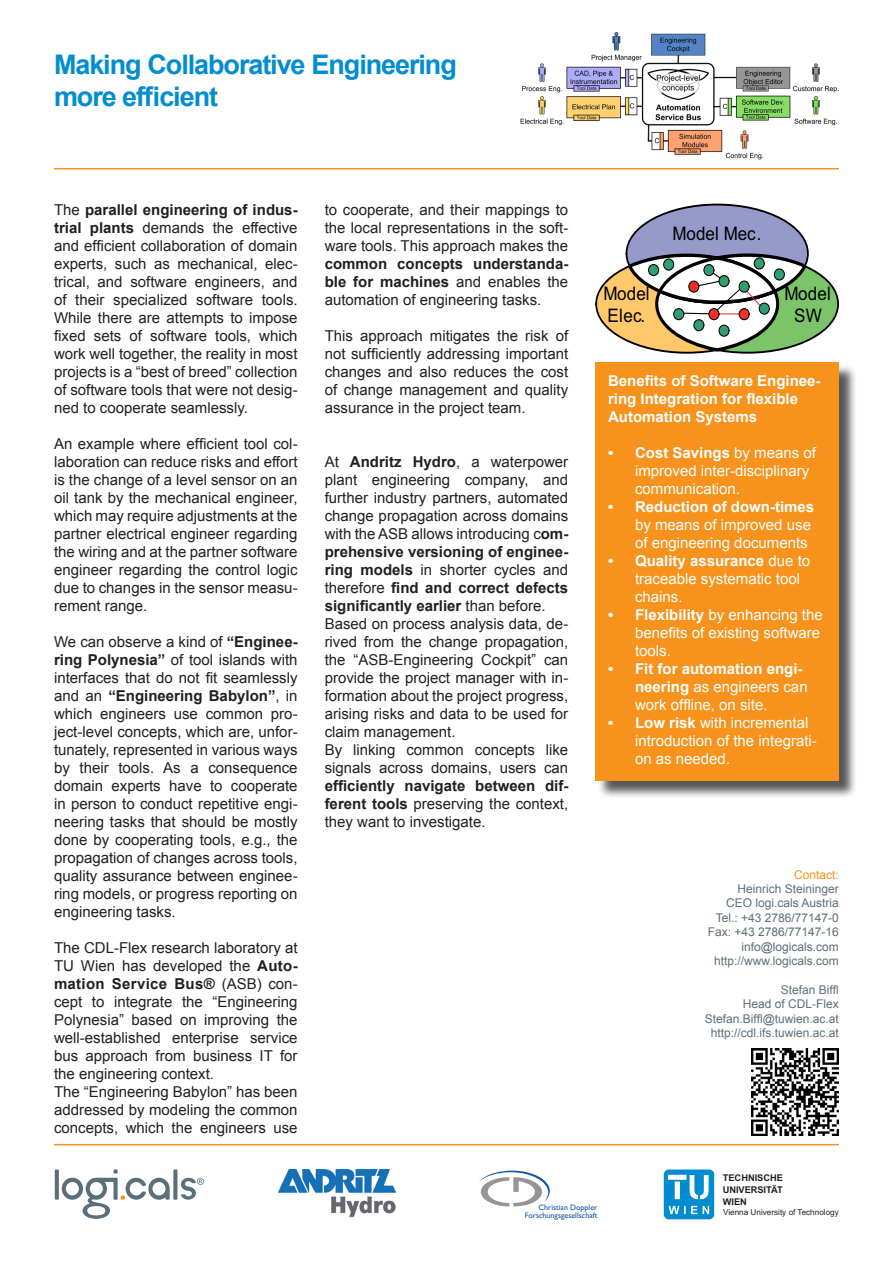
<style>
.page{position:relative;width:893px;height:1263px;background:#fff}
.page>*{position:absolute;margin:0;border:0;box-sizing:border-box;transform-origin:0 0}
.t1{font:700 27px/32.4px "Arial";letter-spacing:-.04em;color:#008dd1}
.t2{font:18.6px/22.2px "Arial";letter-spacing:.005em;color:#000001;text-align:center;scale:.91 1}
.t3{font:15px/18px "Arial";color:#231f20;text-align:justify}
.t4{font:15px/18px "Arial";color:#fff}
.t5{font:700 15px/18px "Arial";color:#fff}
.t6{font:12px "Arial";color:#5b6f7b}
.t7{font:12px "Arial";color:#f7931d}
.t8{font:700 9.3px "Arial";color:#231f20}
.t9{font:8.1px "Arial";color:#231f20}
.t10{font:7.95px/7.8px "Gill Sans";color:#10559f;text-align:right}
.s1{font-weight:700}
</style>
<div class="page">
<hr style="left:54px;top:1144px;width:785px;height:1px;background:#f7931d">
<hr style="left:54px;top:168px;width:785px;height:1px;background:#f7931d">
<svg style="left:55px;top:1169px;width:4px;height:31px"></svg>
<svg style="left:173px;top:1169px;width:4px;height:31px"></svg>
<svg style="left:62px;top:1169px;width:108px;height:50px"></svg>
<svg style="left:181px;top:1178px;width:23px;height:22px"></svg>
<svg style="left:479px;top:1170px;width:71px;height:36px"></svg>
<img style="left:277px;top:1169px;width:119px;height:49px">
<svg style="left:664px;top:1169px;width:50px;height:50px"></svg>
<div style="left:598px;top:364px;width:260px;height:435px;background:#231f20;opacity:.75"></div>
<div style="left:595px;top:362px;width:244px;height:418px;background:#f7931d"></div>
<div style="left:626px;top:205px;width:182px;height:97px;background:#9799cb;border-radius:50%"></div>
<div style="left:657px;top:255px;width:181px;height:98px;background:#7bc469;border-radius:50%"></div>
<div style="left:596px;top:255px;width:182px;height:98px;background:#fec86b;border-radius:50%"></div>
<svg style="left:657px;top:258px;width:121px;height:92px;fill:#fff"></svg>
<svg style="left:625px;top:249px;width:184px;height:66px"></svg>
<div style="left:688px;top:281px;width:11px;height:12px;background:#ee2f2c;border:1px solid #000001;border-radius:50%"></div>
<div style="left:708px;top:308px;width:11px;height:12px;background:#ee2f2c;border:1px solid #000001;border-radius:50%"></div>
<div style="left:739px;top:308px;width:11px;height:12px;background:#ee2f2c;border:1px solid #000001;border-radius:50%"></div>
<svg style="left:718px;top:275px;width:12px;height:12px"></svg>
<div style="left:718px;top:325px;width:12px;height:12px;background:#329e70;border:1px solid #000001;border-radius:50%"></div>
<div style="left:673px;top:308px;width:11px;height:12px;background:#329e70;border:1px solid #000001;border-radius:50%"></div>
<div style="left:693px;top:319px;width:11px;height:12px;background:#329e70;border:1px solid #000001;border-radius:50%"></div>
<div style="left:759px;top:303px;width:11px;height:12px;background:#329e70;border:1px solid #000001;border-radius:50%"></div>
<div style="left:739px;top:281px;width:11px;height:12px;background:#329e70;border:1px solid #000001;border-radius:50%"></div>
<div style="left:703px;top:264px;width:11px;height:12px;background:#329e70;border:1px solid #000001;border-radius:50%"></div>
<img style="left:752px;top:1048px;width:87px;height:87px">
<img style="left:520px;top:32px;width:319px;height:127px">
<p class="t1" style="left:54px;top:49px;width:404px">Making Collaborative Engineering more efficient</p>
<p class="t3" style="left:54px;top:200px;width:245px">The <span class="s1">parallel engineering of indus&shy;trial plants</span> demands the effective and efficient collaboration of domain experts, such as mechanical, elec&shy;trical, and software engineers, and of their specialized software tools.<br>While there are attempts to impose fixed sets of software tools, which work well together, the reality in most projects is a “best of breed” collection of software tools that were not desig&shy;ned to cooperate seamlessly.</p>
<p class="t3" style="left:54px;top:434px;width:245px">An example where efficient tool col&shy;laboration can reduce risks and effort is the change of a level sensor on an oil tank by the mechanical engineer, which may require adjustments at the partner electrical engineer regarding the wiring and at the partner software engineer regarding the control logic due to changes in the sensor measu&shy;rement range.</p>
<p class="t3" style="left:54px;top:632px;width:245px">We can observe a kind of <span class="s1">“Enginee&shy;ring Polynesia”</span> of tool islands with interfaces that do not fit seamlessly and an <span class="s1">“Engineering Babylon”</span>, in which engineers use common pro&shy;ject-level concepts, which are, unfor&shy;tunately, represented in various ways by their tools. As a consequence domain experts have to cooperate in person to conduct repetitive engi&shy;neering tasks that should be mostly done by cooperating tools, e.g., the propagation of changes across tools, quality assurance between enginee&shy;ring models, or progress reporting on engineering tasks.</p>
<p class="t3" style="left:54px;top:938px;width:245px">The CDL-Flex research laboratory at TU Wien has developed the <span class="s1">Auto&shy;mation Service Bus®</span> (ASB) con&shy;cept to integrate the “Engineering Polynesia” based on improving the well-established enterprise service bus approach from business IT for the engineering context.</p>
<p class="t3" style="left:54px;top:1082px;width:245px">The “Engineering Babylon” has been addressed by modeling the common concepts, which the engineers use</p>
<p class="t3" style="left:325px;top:200px;width:245px">to cooperate, and their mappings to the local representations in the soft&shy;ware tools. This approach makes the <span class="s1">common concepts understanda&shy;ble for machines</span> and enables the automation of engineering tasks.</p>
<p class="t3" style="left:325px;top:326px;width:245px">This approach mitigates the risk of not sufficiently addressing important changes and also reduces the cost of change management and quality assurance in the project team.</p>
<p class="t3" style="left:325px;top:452px;width:245px">At <span class="s1">Andritz Hydro</span>, a waterpower plant engineering company, and further industry partners, automated change propagation across domains with the ASB allows introducing c<span class="s1">om&shy;prehensive versioning of enginee&shy;ring models</span> in shorter cycles and therefore <span class="s1">find and correct defects significantly earlier</span> than before.</p>
<p class="t3" style="left:325px;top:614px;width:245px">Based on process analysis data, de&shy;rived from the change propagation, the “ASB-Engineering Cockpit” can provide the project manager with in&shy;formation about the project progress, arising risks and data to be used for claim management.</p>
<p class="t3" style="left:325px;top:740px;width:245px">By linking common concepts like signals across domains, users can <span class="s1">efficiently navigate between dif&shy;ferent tools</span> preserving the context, they want to investigate.</p>
<p class="t2" style="left:603px;top:282px;width:52px;text-align:left">Model<br>Elec.</p>
<p class="t2" style="left:673px;top:223px;width:99px">Model Mec.</p>
<p class="t2" style="left:784px;top:282px;width:52px">Model<br>SW</p>
<p class="t5" style="left:608px;top:372px;width:214px">Benefits of Software Enginee&shy;ring Integration for flexible<br>Automation Systems</p>
<p class="t4" style="left:635px;top:444px;width:182px;text-indent:-27px"><span class="s1">• Cost Savings</span> by means of improved inter-disciplinary communication.</p>
<p class="t4" style="left:635px;top:498px;width:181px;text-indent:-27px"><span class="s1">• Reduction of down-times </span>by means of improved use of engineering documents</p>
<p class="t4" style="left:635px;top:552px;width:177px;text-indent:-27px"><span class="s1">• Quality assurance</span> due to traceable systematic tool chains.</p>
<p class="t4" style="left:635px;top:606px;width:189px;text-indent:-27px"><span class="s1">• Flexibility</span> by enhancing the benefits of existing software tools.</p>
<p class="t4" style="left:635px;top:660px;width:174px;text-indent:-27px"><span class="s1">• Fit for automation engi&shy;neering</span> as engineers can work offline, on site.</p>
<p class="t4" style="left:635px;top:714px;width:183px;text-indent:-27px"><span class="s1">• Low risk</span> with incremental introduction of the integrati&shy;on as needed.</p>
<p class="t7" style="left:794px;top:866px;width:46px">Contact:</p>
<p class="t6" style="left:738px;top:881px;width:103px">Heinrich Steininger</p>
<p class="t6" style="left:726px;top:895px;width:114px">CEO logi.cals Austria</p>
<p class="t6" style="left:716px;top:910px;width:125px">Tel.: +43 2786/77147-0</p>
<p class="t6" style="left:708px;top:924px;width:133px">Fax: +43 2786/77147-16</p>
<p class="t6" style="left:741px;top:938px;width:99px">info@logicals.com</p>
<p class="t6" style="left:714px;top:953px;width:126px">http://www.logicals.com</p>
<p class="t6" style="left:781px;top:982px;width:60px">Stefan Biffl</p>
<p class="t6" style="left:743px;top:996px;width:98px">Head of CDL-Flex</p>
<p class="t6" style="left:705px;top:1010px;width:136px">Stefan.Biffl@tuwien.ac.at</p>
<p class="t6" style="left:711px;top:1025px;width:130px">http://cdl.ifs.tuwien.ac.at</p>
<p class="t8" style="left:723px;top:1172px;width:62px">TECHNISCHE</p>
<p class="t8" style="left:723px;top:1196px;width:26px">WIEN</p>
<p class="t8" style="left:723px;top:1184px;width:61px">UNIVERSITÄT</p>
<p class="t10" style="left:525px;top:1204px;width:74px">Christian Doppler<br>Forschungsgesellschaft</p>
<p class="t9" style="left:723px;top:1209px;width:117px">Vienna University of Technology</p>
</div>
